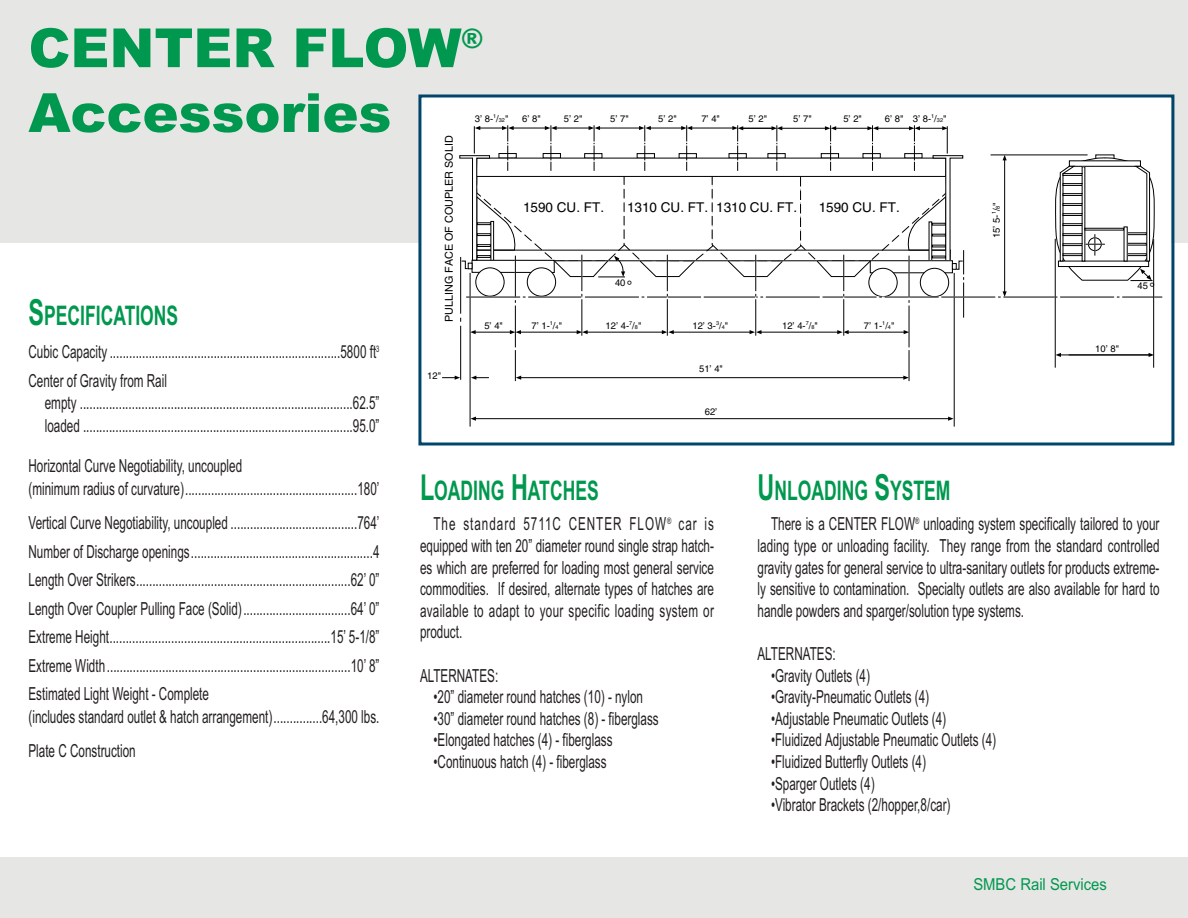
<style>
.page{position:relative;width:1188px;height:918px;background:#fff}
.page>*{position:absolute;margin:0;border:0;box-sizing:border-box;transform-origin:0 0}
.t1{font:900 54px/64.8px "Arial";color:#00984e}
.t2{font:700 27px "Arial";color:#00984e;scale:.65 1}
.t3{font:18px/21.6px "Arial";color:#231f20;scale:.65 1}
.t4{font:16.5px "Arial";color:#00984e;scale:.9 1}
.t5{font:13.5px "Helvetica";color:#000}
.t6{font:10.8px "Helvetica";color:#000}
.t7{font:9.45px "Helvetica";color:#000}
.s1{font-size:5.55px}
.s2{font-size:36px}
.s3{font-family:"Courier";font-size:13.5px}
</style>
<div class="page">
<div style="left:0;top:0;width:1188px;height:243px;background:#e6e6e5"></div>
<div style="left:0;top:857px;width:1188px;height:61px;background:#e6e6e5"></div>
<div style="left:421px;top:98px;width:750px;height:344px;background:#fff"></div>
<hr style="left:470px;top:273px;width:1px;height:154px;background:#000">
<hr style="left:954px;top:273px;width:1px;height:154px;background:#000">
<svg style="left:471px;top:417px;width:5px;height:4px"></svg>
<svg style="left:948px;top:417px;width:6px;height:4px"></svg>
<hr style="left:474px;top:418px;width:476px;height:1px;background:#000">
<svg style="left:442px;top:125px;width:720px;height:262px"></svg>
<div style="left:418px;top:94px;width:756px;height:352px;border:3px solid #00466b"></div>
<h1 class="t1" style="left:28px;top:16px;width:456px">CENTER FLOW<sup>®<br></sup>Accessories</h1>
<p class="t7" style="left:475px;top:116px;width:35px">3’ 8-<sup>1</sup>/<span class="s1">32</span>"</p>
<p class="t7" style="left:522px;top:116px;width:20px">6’ 8"</p>
<p class="t7" style="left:564px;top:116px;width:20px">5’ 2"</p>
<p class="t7" style="left:610px;top:116px;width:20px">5’ 7"</p>
<p class="t7" style="left:658px;top:116px;width:20px">5’ 2"</p>
<p class="t7" style="left:701px;top:116px;width:20px">7’ 4"</p>
<p class="t7" style="left:749px;top:116px;width:20px">5’ 2"</p>
<p class="t7" style="left:793px;top:116px;width:20px">5’ 7"</p>
<p class="t7" style="left:843px;top:116px;width:20px">5’ 2"</p>
<p class="t7" style="left:885px;top:116px;width:63px">6’ 8" 3’ 8-<sup>1</sup>/<span class="s1">32</span>"</p>
<h2 class="t2" style="left:29px;top:300px;width:232px"><span class="s2">S</span>PECIFICATIONS</h2>
<p class="t3" style="left:29px;top:338px;width:542px;line-height:28.5px">Cubic Capacity .......................................................................5800 ft<sup>3<br></sup>Center of Gravity from Rail</p>
<p class="t3" style="left:45px;top:392px;width:517px;line-height:22.5px">empty ....................................................................................62.5” loaded ...................................................................................95.0”</p>
<p class="t3" style="left:29px;top:455px;width:542px;line-height:22.5px">Horizontal Curve Negotiability, uncoupled<br>(minimum radius of curvature).....................................................180’</p>
<p class="t3" style="left:29px;top:509px;width:542px;line-height:28.5px;text-align:justify">Vertical Curve Negotiability, uncoupled .......................................764’ Number of Discharge openings........................................................4<br>Length Over Strikers..................................................................62’ 0” Length Over Coupler Pulling Face (Solid).................................64’ 0” Extreme Height....................................................................15’ 5-1/8” Extreme Width ...........................................................................10’ 8” Estimated Light Weight - Complete</p>
<p class="t3" style="left:29px;top:699px;width:542px;line-height:34.5px">(includes standard outlet &amp; hatch arrangement)...............64,300 lbs.<br>Plate C Construction</p>
<p class="t6" style="left:445px;top:322px;width:188px;rotate:-90deg">PULLING FACE OF COUPLER SOLID</p>
<p class="t7" style="left:427px;top:372px;width:15px">12"</p>
<p class="t7" style="left:484px;top:322px;width:20px">5’ 4"</p>
<p class="t5" style="left:523px;top:202px;width:83px">1590 CU. FT.</p>
<p class="t5" style="left:627px;top:202px;width:172px">1310 CU. FT. 1310 CU. FT.</p>
<p class="t5" style="left:819px;top:202px;width:83px">1590 CU. FT.</p>
<p class="t7" style="left:993px;top:238px;width:37px;rotate:-90deg">15’ 5-<sup>1</sup>/<span class="s1">8</span>"</p>
<p class="t7" style="left:615px;top:280px;width:20px">40<span class="s3">°</span></p>
<p class="t7" style="left:1138px;top:282px;width:20px">45<span class="s3">°</span></p>
<p class="t7" style="left:606px;top:322px;width:37px">12’ 4-<sup>7</sup>/<span class="s1">8</span>"</p>
<p class="t7" style="left:692px;top:322px;width:37px">12’ 3-<sup>3</sup>/<span class="s1">4</span>"</p>
<p class="t7" style="left:782px;top:322px;width:37px">12’ 4-<sup>7</sup>/<span class="s1">8</span>"</p>
<p class="t7" style="left:532px;top:322px;width:32px">7’ 1-<sup>1</sup>/<span class="s1">4</span>"</p>
<p class="t7" style="left:864px;top:322px;width:32px">7’ 1-<sup>1</sup>/<span class="s1">4</span>"</p>
<p class="t7" style="left:699px;top:365px;width:25px">51’ 4"</p>
<p class="t7" style="left:705px;top:408px;width:14px">62’</p>
<p class="t7" style="left:1095px;top:345px;width:25px">10’ 8"</p>
<h2 class="t2" style="left:420px;top:475px;width:276px"><span class="s2">L</span>OADING <span class="s2">H</span>ATCHES</h2>
<p class="t3" style="left:420px;top:513px;width:454px;text-align:justify;text-indent:14px">The standard 5711C CENTER FLOW<sup>®</sup> car is equipped with ten 20” diameter round single strap hatch&shy;es which are preferred for loading most general service commodities. If desired, alternate types of hatches are available to adapt to your specific loading system or product.</p>
<p class="t3" style="left:420px;top:664px;width:122px">ALTERNATES:</p>
<p class="t3" style="left:434px;top:686px;width:324px">•20” diameter round hatches (10) - nylon</p>
<p class="t3" style="left:434px;top:708px;width:348px">•30” diameter round hatches (8) - fiberglass</p>
<p class="t3" style="left:434px;top:729px;width:277px">•Elongated hatches (4) - fiberglass</p>
<p class="t3" style="left:434px;top:751px;width:268px">•Continuous hatch (4) - fiberglass</p>
<h2 class="t2" style="left:758px;top:475px;width:299px"><span class="s2">U</span>NLOADING <span class="s2">S</span>YSTEM</h2>
<p class="t3" style="left:758px;top:513px;width:620px;text-align:justify;text-indent:13px">There is a CENTER FLOW<sup>®</sup> unloading system specifically tailored to your lading type or unloading facility. They range from the standard controlled gravity gates for general service to ultra-sanitary outlets for products extreme&shy;ly sensitive to contamination. Specialty outlets are also available for hard to handle powders and sparger/solution type systems.</p>
<p class="t3" style="left:758px;top:643px;width:122px">ALTERNATES:</p>
<p class="t3" style="left:771px;top:664px;width:154px">•Gravity Outlets (4)</p>
<p class="t3" style="left:771px;top:686px;width:245px">•Gravity-Pneumatic Outlets (4)</p>
<p class="t3" style="left:771px;top:708px;width:271px">•Adjustable Pneumatic Outlets (4)</p>
<p class="t3" style="left:771px;top:729px;width:348px">•Fluidized Adjustable Pneumatic Outlets (4)</p>
<p class="t3" style="left:771px;top:751px;width:240px">•Fluidized Butterfly Outlets (4)</p>
<p class="t3" style="left:771px;top:772px;width:161px">•Sparger Outlets (4)</p>
<p class="t3" style="left:771px;top:794px;width:278px">•Vibrator Brackets (2/hopper,8/car)</p>
<p class="t4" style="left:973px;top:875px;width:150px">SMBC Rail Services</p>
</div>
